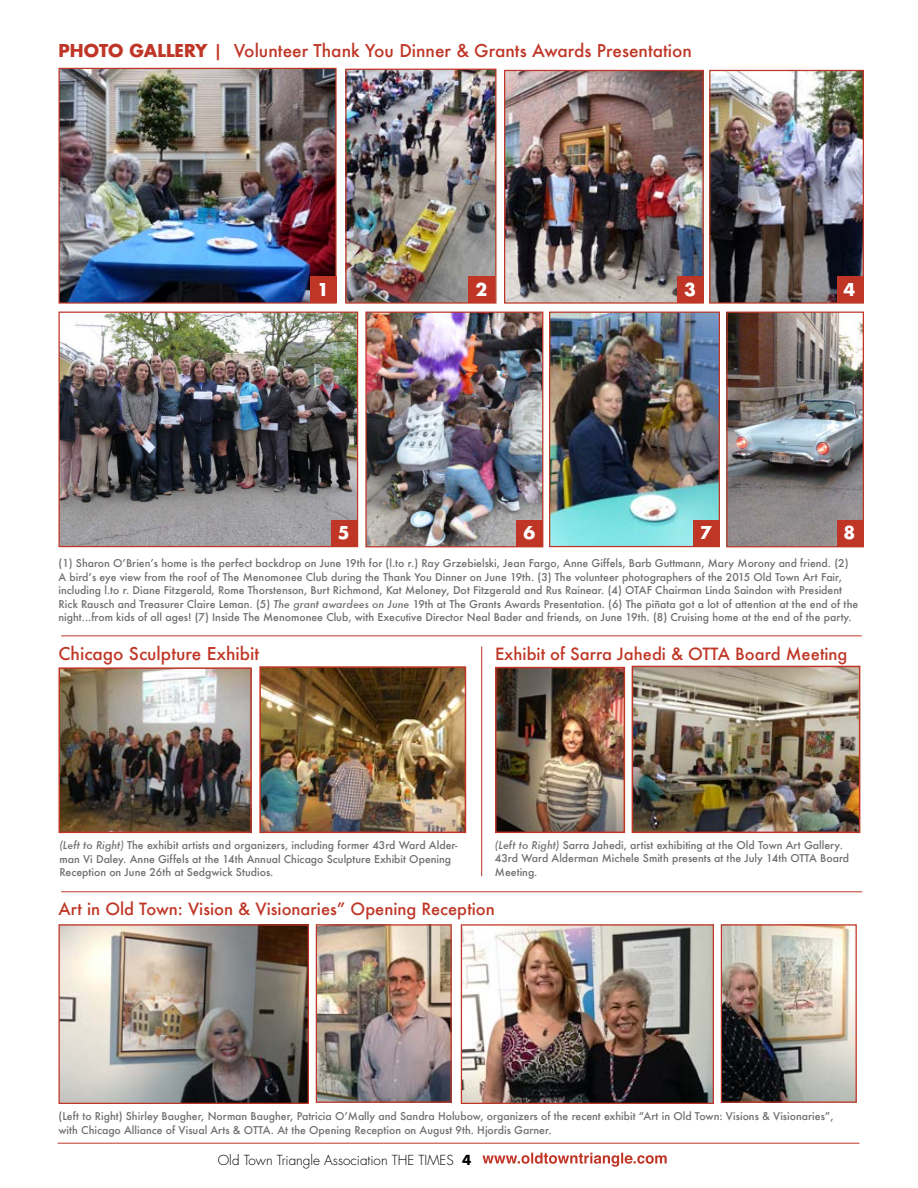
<style>
.page{position:relative;width:918px;height:1188px;background:#fff}
.page>*{position:absolute;margin:0;border:0;box-sizing:border-box;transform-origin:0 0}
.t1{font:500 17.25px "Futura";color:#c03626}
.t2{font:700 17.25px "Futura Std";color:#fff}
.t3{font:500 16.5px "Futura";color:#c03626}
.t4{font:300 13.5px "Futura";color:#000}
.t5{font:500 10.5px/13.5px "Futura";color:#6d6e71}
.s1{font-family:"Futura Std";font-weight:700}
.s2{font-style:italic}
.s3{font-weight:700}
</style>
<div class="page">
<svg style="left:482px;top:1153px;width:185px;height:14px"></svg>
<img style="left:347px;top:71px;width:147px;height:231px">
<div style="left:345px;top:69px;width:151px;height:235px;border:1px solid #c03626"></div>
<img style="left:711px;top:72px;width:151px;height:230px">
<div style="left:709px;top:70px;width:155px;height:234px;border:1px solid #c03626"></div>
<img style="left:60px;top:314px;width:296px;height:231px">
<div style="left:58px;top:312px;width:300px;height:235px;border:1px solid #c03626"></div>
<img style="left:551px;top:314px;width:167px;height:231px">
<div style="left:549px;top:312px;width:171px;height:235px;border:1px solid #c03626"></div>
<img style="left:262px;top:669px;width:201px;height:161px">
<div style="left:259px;top:666px;width:207px;height:167px;border:2px solid #c03626"></div>
<img style="left:635px;top:669px;width:222px;height:161px">
<div style="left:632px;top:666px;width:228px;height:167px;border:2px solid #c03626"></div>
<img style="left:60px;top:926px;width:247px;height:176px">
<div style="left:58px;top:924px;width:251px;height:180px;border:1px solid #c03626"></div>
<img style="left:463px;top:926px;width:249px;height:176px">
<div style="left:461px;top:924px;width:253px;height:180px;border:1px solid #c03626"></div>
<img style="left:60px;top:70px;width:275px;height:232px">
<div style="left:58px;top:68px;width:279px;height:236px;border:1px solid #c03626"></div>
<img style="left:506px;top:72px;width:196px;height:230px">
<div style="left:504px;top:70px;width:200px;height:234px;border:1px solid #c03626"></div>
<img style="left:367px;top:314px;width:174px;height:231px">
<div style="left:365px;top:312px;width:178px;height:235px;border:1px solid #c03626"></div>
<img style="left:728px;top:314px;width:134px;height:231px">
<div style="left:726px;top:312px;width:138px;height:235px;border:1px solid #c03626"></div>
<img style="left:62px;top:670px;width:187px;height:160px">
<div style="left:59px;top:667px;width:193px;height:166px;border:2px solid #c03626"></div>
<img style="left:498px;top:670px;width:124px;height:160px">
<div style="left:495px;top:667px;width:130px;height:166px;border:2px solid #c03626"></div>
<img style="left:318px;top:926px;width:132px;height:175px">
<div style="left:316px;top:924px;width:136px;height:179px;border:1px solid #c03626"></div>
<img style="left:723px;top:926px;width:132px;height:175px">
<div style="left:721px;top:924px;width:136px;height:179px;border:1px solid #c03626"></div>
<hr style="left:61px;top:636px;width:801px;height:1px;background:#c03626">
<hr style="left:61px;top:892px;width:801px;height:1px;background:#c03626">
<hr style="left:481px;top:646px;width:1px;height:230px;background:#c03626">
<hr style="left:58px;top:1143px;width:801px;height:1px;background:#c03626">
<div style="left:310px;top:276px;width:27px;height:26px;background:#c03626"></div>
<div style="left:469px;top:276px;width:26px;height:26px;background:#c03626"></div>
<div style="left:677px;top:276px;width:27px;height:26px;background:#c03626"></div>
<div style="left:837px;top:276px;width:26px;height:26px;background:#c03626"></div>
<div style="left:837px;top:520px;width:26px;height:26px;background:#c03626"></div>
<div style="left:694px;top:520px;width:26px;height:26px;background:#c03626"></div>
<div style="left:517px;top:520px;width:26px;height:26px;background:#c03626"></div>
<div style="left:331px;top:520px;width:26px;height:26px;background:#c03626"></div>
<h1 class="t1" style="left:58px;top:39px;width:635px"><span class="s1">PHOTO GALLERY</span> | Volunteer Thank You Dinner &amp; Grants Awards Presentation</h1>
<h1 class="t2" style="left:317px;top:278px;width:13px">1</h1>
<h1 class="t2" style="left:476px;top:278px;width:13px">2</h1>
<h1 class="t2" style="left:684px;top:278px;width:13px">3</h1>
<h1 class="t2" style="left:844px;top:278px;width:13px">4</h1>
<h1 class="t2" style="left:338px;top:521px;width:13px">5</h1>
<h1 class="t2" style="left:524px;top:521px;width:13px">6</h1>
<h1 class="t2" style="left:700px;top:521px;width:13px">7</h1>
<h1 class="t2" style="left:844px;top:521px;width:13px">8</h1>
<p class="t5" style="left:58px;top:556px;width:801px">(1) Sharon O’Brien’s home is the perfect backdrop on June 19th for (l.to r.) Ray Grzebielski, Jean Fargo, Anne Giffels, Barb Guttmann, Mary Morony and friend. (2)<br>A bird’s eye view from the roof of The Menomonee Club during the Thank You Dinner on June 19th. (3) The volunteer photographers of the 2015 Old Town Art Fair, including l.to r. Diane Fitzgerald, Rome Thorstenson, Burt Richmond, Kat Meloney, Dot Fitzgerald and Rus Rainear. (4) OTAF Chairman Linda Saindon with President Rick Rausch and Treasurer Claire Leman. (5) <span class="s2">The grant awardees on June</span> 19th at The Grants Awards Presentation. (6) The piñata got a lot of attention at the end of the night...from kids of all ages! (7) Inside The Menomonee Club, with Executive Director Neal Bader and friends, on June 19th. (8) Cruising home at the end of the party.</p>
<h1 class="t1" style="left:58px;top:641px;width:202px">Chicago Sculpture Exhibit</h1>
<h2 class="t3" style="left:495px;top:642px;width:354px">Exhibit of Sarra Jahedi &amp; OTTA Board Meeting</h2>
<p class="t5" style="left:59px;top:838px;width:400px"><span class="s2">(Left to Right)</span> The exhibit artists and organizers, including former 43rd Ward Alder&shy;man Vi Daley. Anne Giffels at the 14th Annual Chicago Sculpture Exhibit Opening<br>Reception on June 26th at Sedgwick Studios.</p>
<p class="t5" style="left:495px;top:838px;width:356px"><span class="s2">(Left to Right)</span> Sarra Jahedi, artist exhibiting at the Old Town Art Gallery.<br>43rd Ward Alderman Michele Smith presents at the July 14th OTTA Board<br>Meeting.</p>
<h2 class="t3" style="left:58px;top:898px;width:438px">Art in Old Town: Vision &amp; Visionaries” Opening Reception</h2>
<p class="t5" style="left:58px;top:1110px;width:777px">(Left to Right) Shirley Baugher, Norman Baugher, Patricia O’Mally and Sandra Holubow, organizers of the recent exhibit “Art in Old Town: Visions &amp; Visionaries”, with Chicago Alliance of Visual Arts &amp; OTTA. At the Opening Reception on August 9th. Hjordis Garner.</p>
<p class="t4" style="left:218px;top:1151px;width:255px">Old Town Triangle Association THE TIMES <span class="s3">4</span></p>
</div>
